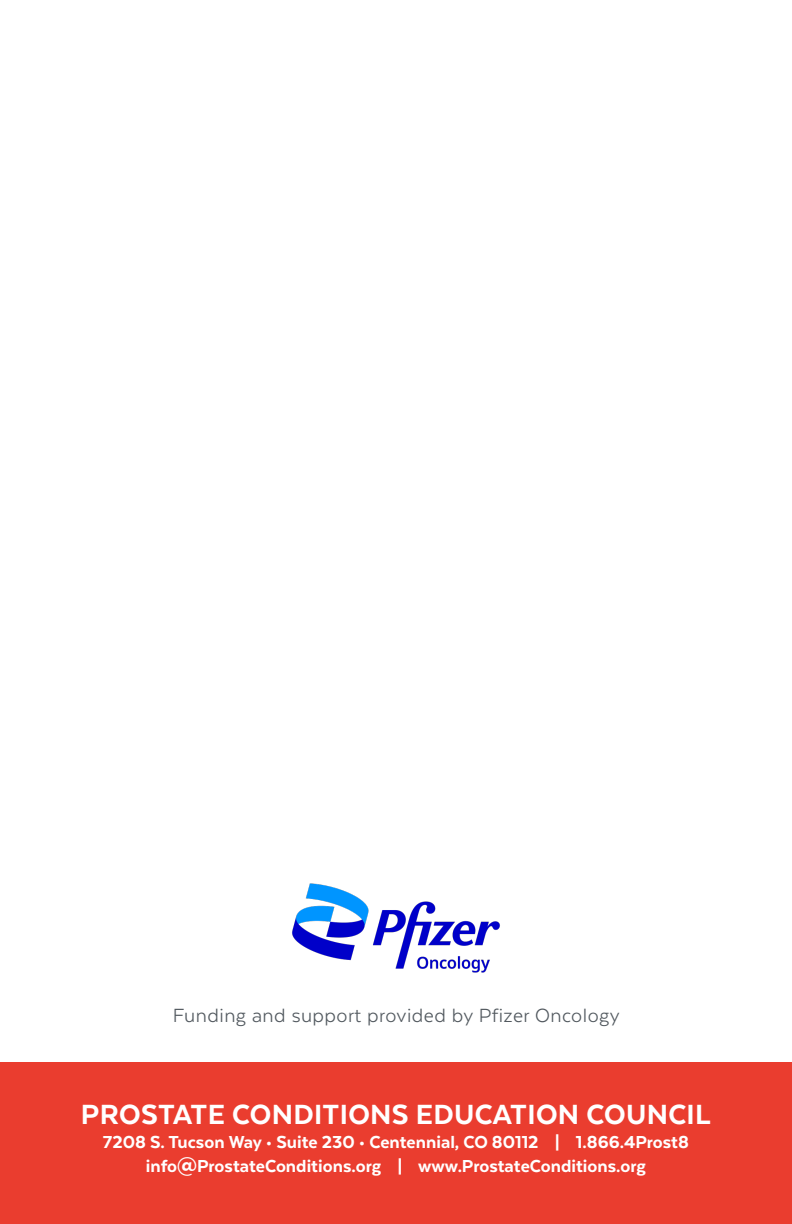
<style>
.page{position:relative;width:792px;height:1224px;background:#fff}
.page>*{position:absolute;margin:0;border:0;box-sizing:border-box;transform-origin:0 0}
.t1{font:800 32px "Texta";letter-spacing:.01em;color:#fff}
.t2{font:22px "Texta";letter-spacing:.02em;color:#52595f}
.t3{font:800 20px/24px "Texta";color:#fff;text-align:center}
</style>
<div class="page">
<div style="left:0;top:1062px;width:792px;height:162px;background:#ea3d2f"></div>
<img style="left:292px;top:883px;width:208px;height:90px">
<p class="t2" style="left:173px;top:1005px;width:448px">Funding and support provided by Pfizer Oncology</p>
<p class="t1" style="left:81px;top:1098px;width:632px">PROSTATE CONDITIONS EDUCATION COUNCIL</p>
<p class="t3" style="left:103px;top:1130px;width:588px">7208 S. Tucson Way • Suite 230 • Centennial, CO 80112 | 1.866.4Prost8 info@ProstateConditions.org | www.ProstateConditions.org</p>
</div>
